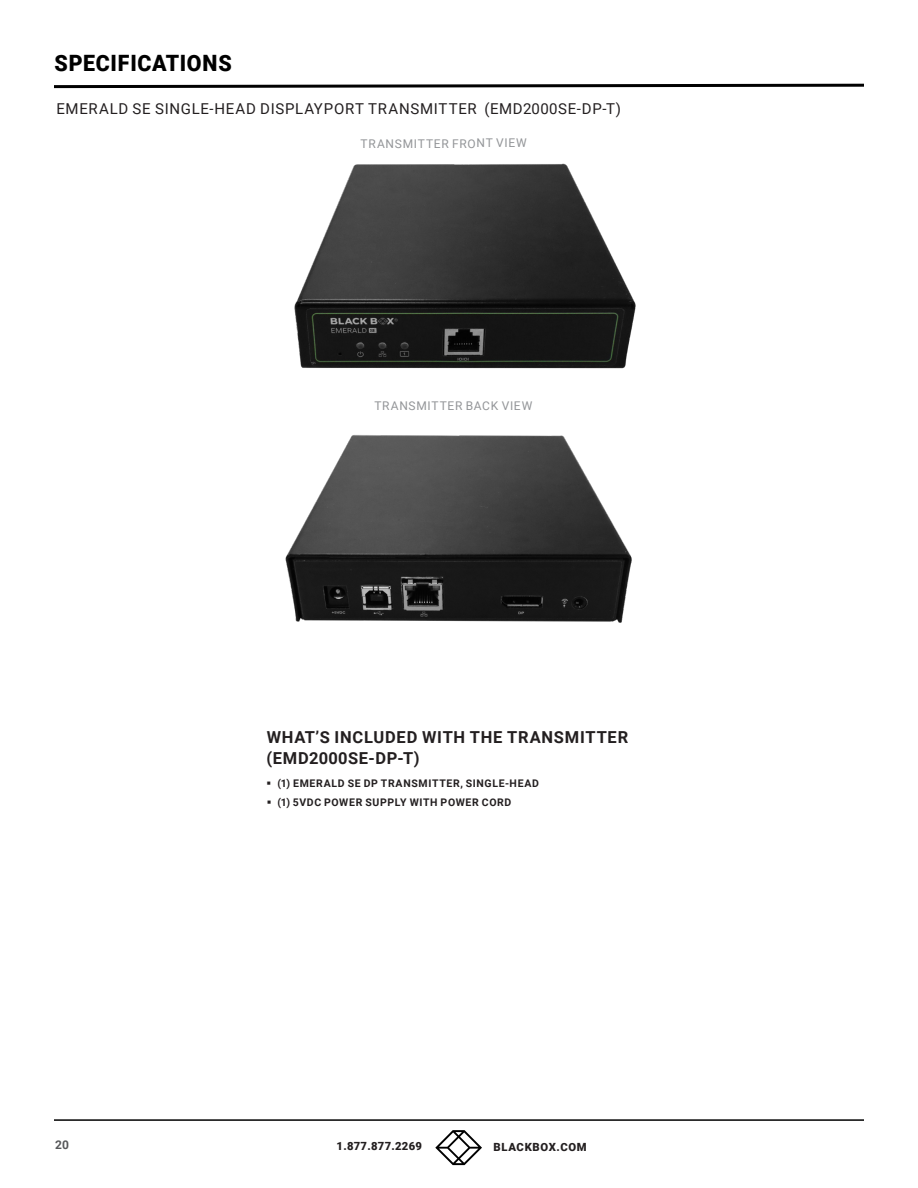
<style>
.page{position:relative;width:918px;height:1188px;background:#fff}
.page>*{position:absolute;margin:0;border:0;box-sizing:border-box;transform-origin:0 0}
.t1{font:900 22.5px "Roboto";letter-spacing:.035em;color:#000;scale:.95 1}
.Body_Text_Bulleted{font:700 16.5px/21.1px "Roboto";letter-spacing:.04em;color:#231f20}
.t2{font:15px "Roboto";letter-spacing:.045em;color:#231f20}
.Subheads{font:12px "Roboto";letter-spacing:.055em;color:#939598}
.t3{font:700 12px "Roboto";color:#57585a}
.t4{font:900 11.25px "Roboto";letter-spacing:.025em;color:#231f20}
.t5{font:900 11.25px "Roboto";letter-spacing:.05em;color:#231f20}
.t6{font:700 10.5px "Roboto";letter-spacing:.06em;color:#231f20}
</style>
<div class="page">
<hr style="left:54px;top:1119px;width:810px;height:2px;background:#000">
<svg style="left:435px;top:1130px;width:47px;height:35px"></svg>
<svg style="left:54px;top:83px;width:810px;height:6px"></svg>
<img style="left:294px;top:164px;width:342px;height:205px">
<img style="left:285px;top:435px;width:347px;height:188px">
<p class="t1" style="left:54px;top:47px;width:188px">SPECIFICATIONS</p>
<p class="t2" style="left:56px;top:98px;width:566px">EMERALD SE SINGLE-HEAD DISPLAYPORT TRANSMITTER (EMD2000SE-DP-T)</p>
<p class="Subheads" style="left:361px;top:135px;width:168px">TRANSMITTER FRONT VIEW</p>
<p class="Subheads" style="left:374px;top:397px;width:159px">TRANSMITTER BACK VIEW</p>
<p class="Body_Text_Bulleted" style="left:267px;top:726px;width:363px">WHAT’S INCLUDED WITH THE TRANSMITTER (EMD2000SE-DP-T)</p>
<p class="t6" style="left:267px;top:776px;width:274px">▪ (1) EMERALD SE DP TRANSMITTER, SINGLE-HEAD</p>
<p class="t6" style="left:267px;top:795px;width:246px">▪ (1) 5VDC POWER SUPPLY WITH POWER CORD</p>
<p class="t3" style="left:55px;top:1136px;width:15px">20</p>
<p class="t4" style="left:337px;top:1138px;width:87px">1.877.877.2269</p>
<p class="t5" style="left:494px;top:1139px;width:95px">BLACKBOX.COM</p>
</div>
